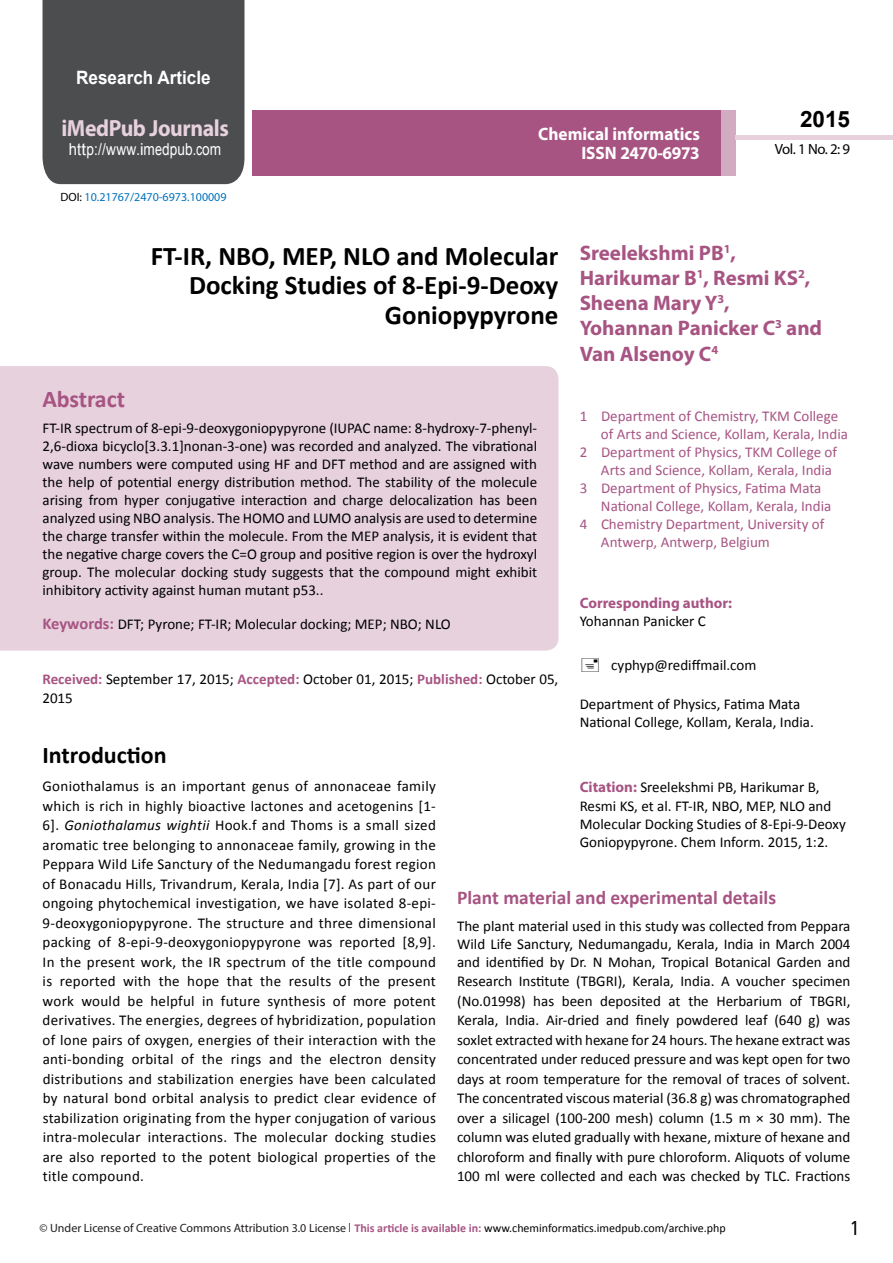
<style>
.page{position:relative;width:893px;height:1263px;background:#fff}
.page>*{position:absolute;margin:0;border:0;box-sizing:border-box;transform-origin:0 0}
.t1{font:700 27px/29.4px "Calibri";color:#000;text-align:right}
.t2{font:25.5px "Tunga";color:#000}
.t3{font:700 24px "Calibri";color:#000}
.t4{font:700 24px "Calibri";letter-spacing:-.005em;color:#a75483}
.t5{font:700 23.4px "Myriad Pro";letter-spacing:-.02em;color:#e6d1dd;scale:.93 1}
.t6{font:700 22.5px "Arial";color:#000}
.t7{font:700 21px/25.2px "Myriad Pro";color:#a75483}
.t8{font:700 19.5px "Calibri";color:#a75483}
.t9{font:700 18.45px "Arial";color:#fff;scale:.93 1}
.t10{font:700 18px/19.8px "Myriad Pro";color:#fff;text-align:right;scale:.96 1}
.t11{font:16.5px "Arial";letter-spacing:.01em;color:#fff;scale:.89 1}
.t12{font:15px/19.5px "Calibri";color:#000;text-align:justify}
.t13{font:15px "Calibri";color:#a75483}
.t14{font:700 15px "Myriad Pro";color:#a75483}
.t15{font:14.85px "Myriad Pro";color:#000}
.t16{font:12px "Myriad Pro";color:#221e1f}
.t17{font:12px "Myriad Pro";color:#0072bc}
.s1{font-family:"Calibri"}
.s2{color:#000}
.s3{font-weight:700;font-size:16.5px;color:#a75483}
.s4{font-weight:700;color:#a75483}
.s5{font-style:italic}
.s6{font-family:"Myriad Pro";font-weight:700;color:#a75483}
.s7{font-family:"Tunga";color:#000}
.s8{font-family:"Calibri";font-weight:700;color:#a75483}
.s9{font-family:"Calibri";color:#000}
</style>
<div class="page">
<div style="left:43px;top:0;width:201px;height:184px;background:#4c4d4f"></div>
<div style="left:720px;top:110px;width:16px;height:66px;background:#d2aac1"></div>
<div style="left:252px;top:110px;width:469px;height:66px;background:#a75483"></div>
<div style="left:736px;top:135px;width:157px;height:5px;background:#e6d1dd"></div>
<div style="left:0;top:366px;width:558px;height:285px;background:#e6d1dd"></div>
<p class="t9" style="left:76px;top:65px;width:146px">Research Article</p>
<h3 class="t5" style="left:61px;top:113px;width:181px">iMedPub Journals</h3>
<p class="t11" style="left:69px;top:139px;width:173px">http://www<span class="s1">.</span>imedpub<span class="s1">.</span>com</p>
<p class="t17" style="left:60px;top:190px;width:168px"><span class="s2">DOI:</span> 10.21767/2470-6973.100009</p>
<p class="t10" style="left:538px;top:123px;width:170px">Chemical informatics<br>ISSN 2470-6973</p>
<h3 class="t6" style="left:800px;top:104px;width:52px">2015</h3>
<p class="t15" style="left:775px;top:140px;width:77px">Vol. 1 No. 2: 9</p>
<h1 class="t1" style="left:151px;top:241px;width:409px">FT-IR, NBO, MEP, NLO and Molecular<br>Docking Studies of 8-Epi-9-Deoxy<br>Goniopypyrone</h1>
<h3 class="t4" style="left:43px;top:384px;width:84px">Abstract</h3>
<p class="t12" style="left:42px;top:419px;width:496px;line-height:18px">FT-IR spectrum of 8-epi-9-deoxygoniopypyrone (IUPAC name: 8-hydroxy-7-phenyl-2,6-dioxa bicyclo[3.3.1]nonan-3-one) was recorded and analyzed. The vibrational wave numbers were computed using HF and DFT method and are assigned with the help of potential energy distribution method. The stability of the molecule arising from hyper conjugative interaction and charge delocalization has been analyzed using NBO analysis. The HOMO and LUMO analysis are used to determine the charge transfer within the molecule. From the MEP analysis, it is evident that the negative charge covers the C=O group and positive region is over the hydroxyl group. The molecular docking study suggests that the compound might exhibit inhibitory activity against human mutant p53..</p>
<p class="t12" style="left:43px;top:614px;width:410px"><span class="s3">Keywords:</span> DFT; Pyrone; FT-IR; Molecular docking; MEP; NBO; NLO</p>
<p class="t12" style="left:42px;top:669px;width:517px;line-height:18.8px"><span class="s4">Received:</span> September 17, 2015; <span class="s4">Accepted:</span> October 01, 2015; <span class="s4">Published:</span> October 05,<br>2015</p>
<h3 class="t7" style="left:580px;top:239px;width:244px">Sreelekshmi PB<sup>1</sup>,<br>Harikumar B<sup>1</sup>, Resmi KS<sup>2</sup>,<br>Sheena Mary Y<sup>3</sup>,<br>Yohannan Panicker C<sup>3</sup> and<br>Van Alsenoy C<sup>4</sup></h3>
<p class="t13" style="left:580px;top:407px;width:260px">1 Department of Chemistry, TKM College</p>
<p class="t13" style="left:601px;top:425px;width:248px">of Arts and Science, Kollam, Kerala, India</p>
<p class="t13" style="left:580px;top:443px;width:259px">2 Department of Physics, TKM College of</p>
<p class="t13" style="left:601px;top:461px;width:233px">Arts and Science, Kollam, Kerala, India</p>
<p class="t13" style="left:580px;top:479px;width:243px">3 Department of Physics, Fatima Mata</p>
<p class="t13" style="left:601px;top:497px;width:232px">National College, Kollam, Kerala, India</p>
<p class="t13" style="left:580px;top:515px;width:246px">4 Chemistry Department, University of</p>
<p class="t13" style="left:601px;top:533px;width:170px">Antwerp, Antwerp, Belgium</p>
<p class="t14" style="left:580px;top:593px;width:154px">Corresponding author:</p>
<p class="t12" style="left:580px;top:611px;width:128px">Yohannan Panicker C</p>
<p class="t12" style="left:611px;top:655px;width:147px">cyphyp@rediffmail.com</p>
<p class="t12" style="left:580px;top:695px;width:236px;line-height:18px">Department of Physics, Fatima Mata<br>National College, Kollam, Kerala, India.</p>
<h3 class="t3" style="left:43px;top:740px;width:126px">Introduction</h3>
<p class="t12" style="left:43px;top:776px;width:395px">Goniothalamus is an important genus of annonaceae family which is rich in highly bioactive lactones and acetogenins [1- 6]. <span class="s5">Goniothalamus wightii</span> Hook.f and Thoms is a small sized aromatic tree belonging to annonaceae family, growing in the Peppara Wild Life Sanctury of the Nedumangadu forest region of Bonacadu Hills, Trivandrum, Kerala, India [7]. As part of our ongoing phytochemical investigation, we have isolated 8-epi-9-deoxygoniopypyrone. The structure and three dimensional packing of 8-epi-9-deoxygoniopypyrone was reported [8,9].<br>In the present work, the IR spectrum of the title compound is reported with the hope that the results of the present work would be helpful in future synthesis of more potent derivatives. The energies, degrees of hybridization, population of lone pairs of oxygen, energies of their interaction with the anti-bonding orbital of the rings and the electron density distributions and stabilization energies have been calculated by natural bond orbital analysis to predict clear evidence of stabilization originating from the hyper conjugation of various intra-molecular interactions. The molecular docking studies are also reported to the potent biological properties of the title compound.</p>
<p class="t12" style="left:580px;top:778px;width:268px;line-height:18.3px;text-align:left"><span class="s6">Citation:</span> Sreelekshmi PB, Harikumar B, Resmi KS, et al. FT-IR, NBO, MEP, NLO and Molecular Docking Studies of 8-Epi-9-Deoxy Goniopypyrone. Chem Inform. 2015, 1:2.</p>
<h3 class="t8" style="left:457px;top:885px;width:320px">Plant material and experimental details</h3>
<p class="t12" style="left:457px;top:917px;width:395px;line-height:18px">The plant material used in this study was collected from Peppara Wild Life Sanctury, Nedumangadu, Kerala, India in March 2004 and identified by Dr. N Mohan, Tropical Botanical Garden and</p>
<p class="t12" style="left:457px;top:972px;width:395px">Research Institute (TBGRI), Kerala, India. A voucher specimen (No.01998) has been deposited at the Herbarium of TBGRI, Kerala, India. Air-dried and finely powdered leaf (640 g) was soxlet extracted with hexane for 24 hours. The hexane extract was concentrated under reduced pressure and was kept open for two days at room temperature for the removal of traces of solvent.<br>The concentrated viscous material (36.8 g) was chromatographed over a silicagel (100-200 mesh) column (1.5 m × 30 mm). The column was eluted gradually with hexane, mixture of hexane and chloroform and finally with pure chloroform. Aliquots of volume 100 ml were collected and each was checked by TLC. Fractions</p>
<p class="t16" style="left:40px;top:1220px;width:688px">© Under License of Creative Commons Attribution 3.0 License <span class="s7">|</span> <span class="s8">This article is available in:</span> <span class="s9">www.cheminformatics.imedpub.com/archive.php</span></p>
<h2 class="t2" style="left:851px;top:1211px;width:9px">1</h2>
</div>
